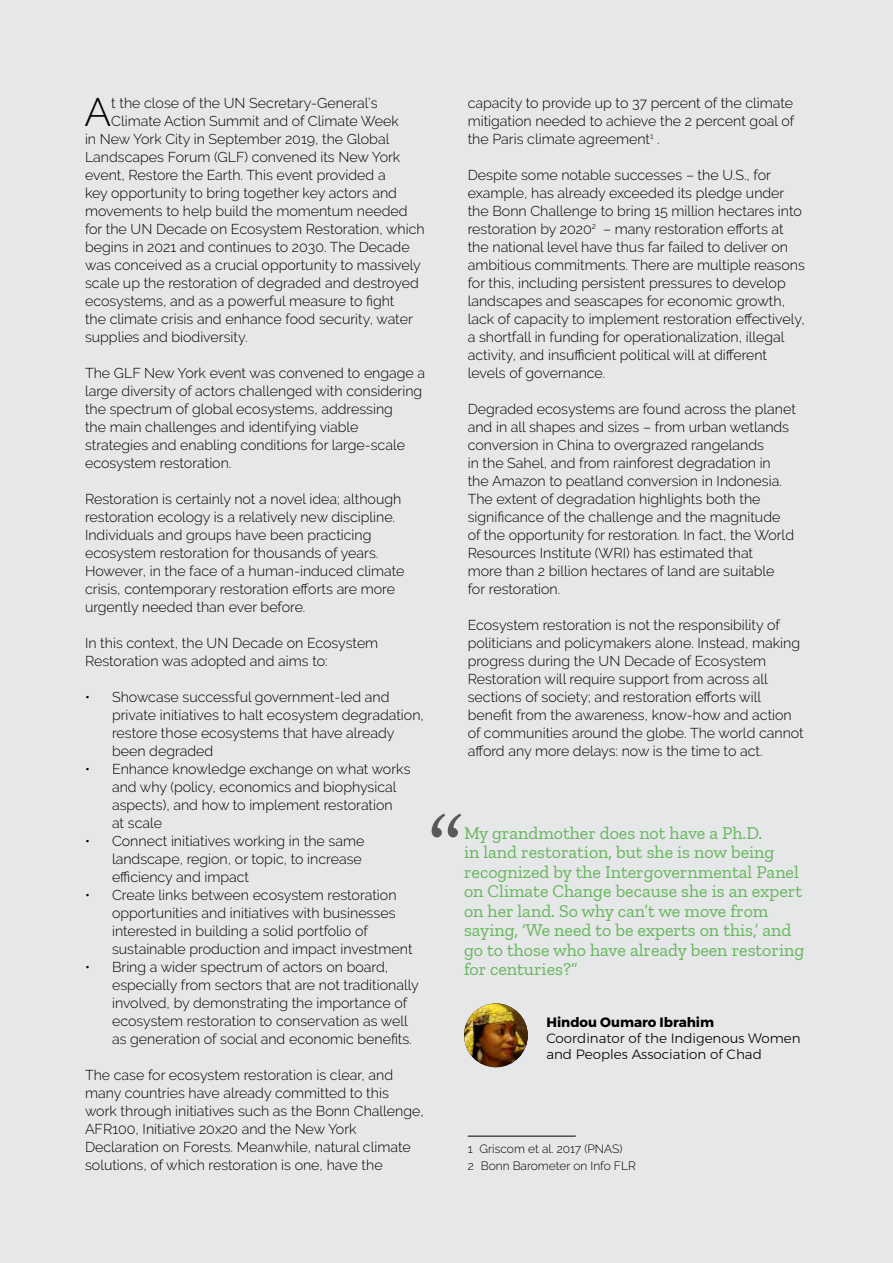
<style>
.page{position:relative;width:893px;height:1263px;background:#e6e7e8}
.page>*{position:absolute;margin:0;border:0;box-sizing:border-box;transform-origin:0 0}
.t1{font:300 39.6px "Raleway";color:#000}
.t2{font:18px/19.5px "Zilla Slab";color:#65b65c}
.t3{font:300 14.25px/18px "Raleway";color:#000}
.t4{font:300 13.5px/16.2px "Montserrat";color:#000}
.t5{font:700 13.5px "Montserrat";color:#000}
.t6{font:300 12px/17px "Raleway";color:#000}
</style>
<div class="page">
<hr style="left:468px;top:1136px;width:108px;height:1px;background:#000">
<svg style="left:432px;top:813px;width:29px;height:24px"></svg>
<img style="left:464px;top:1003px;width:64px;height:64px;border-radius:32px">
<h1 class="t1" style="left:84px;top:89px;width:28px">A</h1>
<p class="t3" style="left:111px;top:94px;width:268px">t the close of the UN Secretary-General’s</p>
<p class="t3" style="left:111px;top:112px;width:289px">Climate Action Summit and of Climate Week</p>
<p class="t3" style="left:85px;top:130px;width:306px">in New York City in September 2019, the Global</p>
<p class="t3" style="left:85px;top:148px;width:317px">Landscapes Forum (GLF) convened its New York</p>
<p class="t3" style="left:85px;top:166px;width:302px">event, Restore the Earth. This event provided a</p>
<p class="t3" style="left:85px;top:184px;width:313px">key opportunity to bring together key actors and</p>
<p class="t3" style="left:85px;top:202px;width:324px">movements to help build the momentum needed</p>
<p class="t3" style="left:85px;top:220px;width:341px">for the UN Decade on Ecosystem Restoration, which</p>
<p class="t3" style="left:85px;top:238px;width:326px">begins in 2021 and continues to 2030. The Decade</p>
<p class="t3" style="left:85px;top:256px;width:337px">was conceived as a crucial opportunity to massively</p>
<p class="t3" style="left:85px;top:274px;width:335px">scale up the restoration of degraded and destroyed</p>
<p class="t3" style="left:85px;top:292px;width:311px">ecosystems, and as a powerful measure to fight</p>
<p class="t3" style="left:85px;top:310px;width:329px">the climate crisis and enhance food security, water</p>
<p class="t3" style="left:85px;top:328px;width:164px">supplies and biodiversity.</p>
<p class="t3" style="left:85px;top:364px;width:342px">The GLF New York event was convened to engage a large diversity of actors challenged with considering the spectrum of global ecosystems, addressing<br>the main challenges and identifying viable strategies and enabling conditions for large-scale ecosystem restoration.</p>
<p class="t3" style="left:85px;top:490px;width:321px">Restoration is certainly not a novel idea; although restoration ecology is a relatively new discipline.<br>Individuals and groups have been practicing ecosystem restoration for thousands of years.<br>However, in the face of a human-induced climate crisis, contemporary restoration efforts are more urgently needed than ever before.</p>
<p class="t3" style="left:85px;top:634px;width:295px">In this context, the UN Decade on Ecosystem<br>Restoration was adopted and aims to:</p>
<p class="t3" style="left:112px;top:688px;width:313px;text-indent:-27px">• Showcase successful government-led and private initiatives to halt ecosystem degradation, restore those ecosystems that have already been degraded</p>
<p class="t3" style="left:112px;top:760px;width:300px;text-indent:-27px">• Enhance knowledge exchange on what works and why (policy, economics and biophysical aspects), and how to implement restoration<br>at scale</p>
<p class="t3" style="left:112px;top:832px;width:254px;text-indent:-27px">• Connect initiatives working in the same landscape, region, or topic, to increase efficiency and impact</p>
<p class="t3" style="left:112px;top:886px;width:302px;text-indent:-27px">• Create links between ecosystem restoration opportunities and initiatives with businesses interested in building a solid portfolio of sustainable production and impact investment</p>
<p class="t3" style="left:112px;top:958px;width:308px;text-indent:-27px">• Bring a wider spectrum of actors on board, especially from sectors that are not traditionally involved, by demonstrating the importance of ecosystem restoration to conservation as well as generation of social and economic benefits.</p>
<p class="t3" style="left:85px;top:1066px;width:340px">The case for ecosystem restoration is clear, and many countries have already committed to this work through initiatives such as the Bonn Challenge, AFR100, Initiative 20x20 and the New York Declaration on Forests. Meanwhile, natural climate solutions, of which restoration is one, have the</p>
<p class="t3" style="left:468px;top:94px;width:328px;text-align:justify">capacity to provide up to 37 percent of the climate mitigation needed to achieve the 2 percent goal of the Paris climate agreement<sup>1</sup> .</p>
<p class="t3" style="left:468px;top:166px;width:339px">Despite some notable successes – the U.S., for example, has already exceeded its pledge under the Bonn Challenge to bring 15 million hectares into restoration by 2020<sup>2</sup> – many restoration efforts at the national level have thus far failed to deliver on ambitious commitments. There are multiple reasons for this, including persistent pressures to develop landscapes and seascapes for economic growth, lack of capacity to implement restoration effectively, a shortfall in funding for operationalization, illegal activity, and insufficient political will at different levels of governance.</p>
<p class="t3" style="left:468px;top:400px;width:330px">Degraded ecosystems are found across the planet and in all shapes and sizes – from urban wetlands conversion in China to overgrazed rangelands<br>in the Sahel, and from rainforest degradation in<br>the Amazon to peatland conversion in Indonesia.<br>The extent of degradation highlights both the significance of the challenge and the magnitude of the opportunity for restoration. In fact, the World Resources Institute (WRI) has estimated that<br>more than 2 billion hectares of land are suitable<br>for restoration.</p>
<p class="t3" style="left:468px;top:616px;width:338px">Ecosystem restoration is not the responsibility of politicians and policymakers alone. Instead, making progress during the UN Decade of Ecosystem Restoration will require support from across all sections of society; and restoration efforts will benefit from the awareness, know-how and action of communities around the globe. The world cannot afford any more delays: now is the time to act.</p>
<p class="t2" style="left:464px;top:823px;width:342px">My grandmother does not have a Ph.D.<br>in land restoration, but she is now being recognized by the Intergovernmental Panel on Climate Change because she is an expert on her land. So why can’t we move from saying, ‘We need to be experts on this,’ and go to those who have already been restoring for centuries?”</p>
<p class="t5" style="left:546px;top:1011px;width:169px">Hindou Oumaro Ibrahim</p>
<p class="t4" style="left:546px;top:1030px;width:256px">Coordinator of the Indigenous Women and Peoples Association of Chad</p>
<p class="t6" style="left:468px;top:1140px;width:170px">1 Griscom et al. 2017 (PNAS)<br>2 Bonn Barometer on Info FLR</p>
</div>
